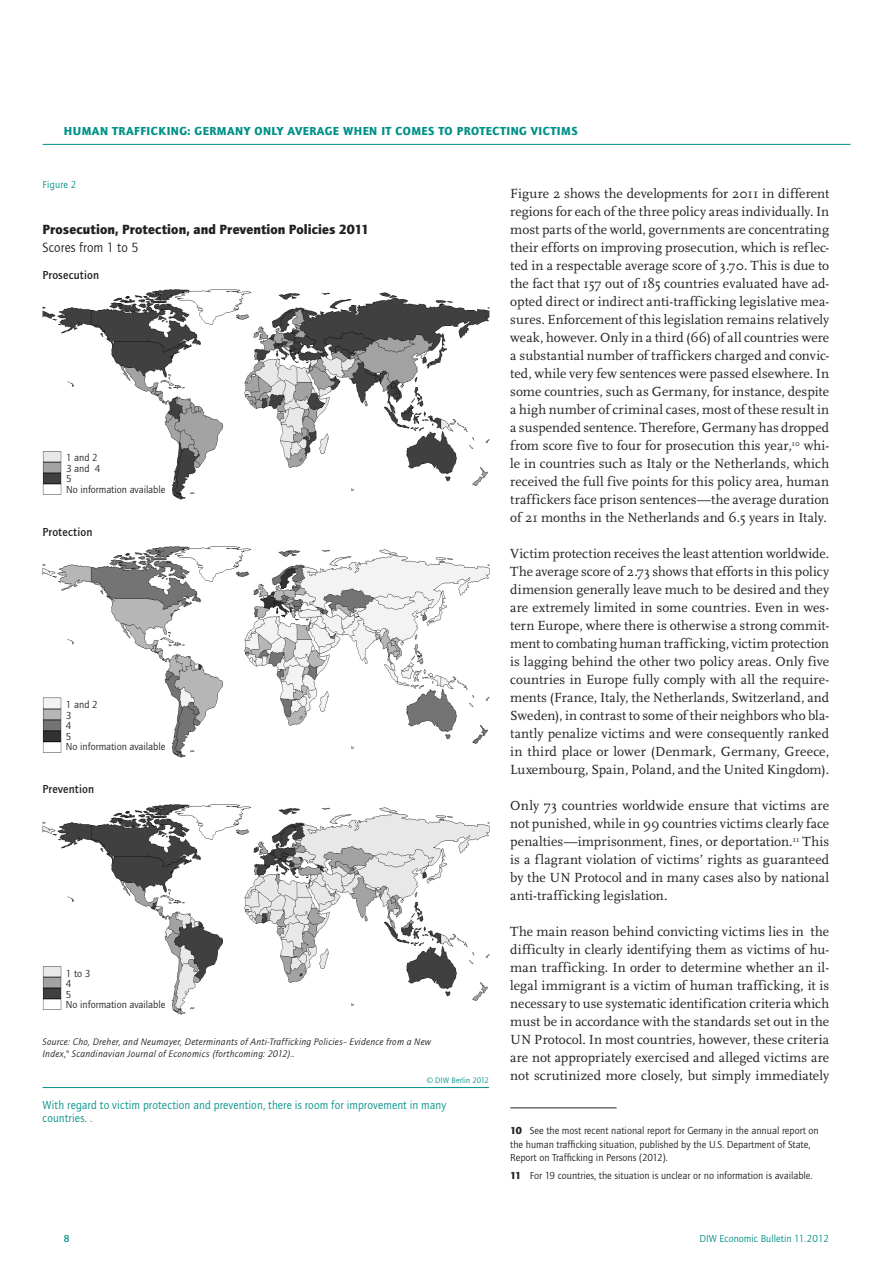
<style>
.page{position:relative;width:893px;height:1263px;background:#fff}
.page>*{position:absolute;margin:0;border:0;box-sizing:border-box;transform-origin:0 0}
._02_Fließtext_9_2pt{font:13.8px/18px "Scala Pro";letter-spacing:.005em;color:#231f20;text-align:justify}
._01_Infografikenüber{font:900 13.8px "Quay Sans ITC Std";letter-spacing:.005em;color:#231f20}
._01_Infografikenzwis{font:13.8px "Quay Sans ITC Std";letter-spacing:.015em;color:#231f20}
._03_BU_Infografik_8p{font:12px/13.5px "Quay Sans ITC Std";letter-spacing:.01em;color:#009188}
.t1{font:900 12px "Quay Sans ITC Std";letter-spacing:.04em;color:#009188}
._01_Infografikenzwis-2{font:500 12px "Quay Sans ITC Std";letter-spacing:.02em;color:#231f20}
._10_Fußnoten_7pt{font:10.5px/10.5px "Quay Sans ITC Std";color:#231f20}
._02_Ordnungsüberschr{font:10.5px "Quay Sans ITC Std";color:#009188}
.t2{font:500 10.5px "Quay Sans ITC Std";color:#009188}
._04_Zusatz_Quelle_zw{font:italic 9.75px/12px "Quay Sans ITC Std";letter-spacing:.025em;color:#231f20}
._06_DIW_Berlin{font:8.25px "Quay Sans ITC Std";letter-spacing:.01em;color:#009188}
.s1{font-weight:900}
</style>
<div class="page">
<hr style="left:43px;top:144px;width:807px;height:1px;background:#009188">
<hr style="left:510px;top:1107px;width:107px;height:1px;background:#231f20">
<hr style="left:43px;top:1087px;width:446px;height:1px;background:#009188">
<img style="left:43px;top:289px;width:446px;height:211px">
<img style="left:43px;top:547px;width:446px;height:211px">
<img style="left:43px;top:804px;width:446px;height:211px">
<p class="t1" style="left:64px;top:123px;width:139px">HUMAN TRAFFICKING: GER</p>
<p class="t1" style="left:217px;top:123px;width:80px">MANY ONLY AVER</p>
<p class="t1" style="left:317px;top:123px;width:46px">AGE WHEN</p>
<p class="t1" style="left:381px;top:123px;width:91px">IT COMES TO PROTE</p>
<p class="t1" style="left:492px;top:123px;width:87px">CTING VICTI MS</p>
<p class="_02_Ordnungsüberschr" style="left:43px;top:178px;width:35px">Figure 2</p>
<p class="_01_Infografikenüber" style="left:43px;top:221px;width:328px">PROSECUTION, PROTECTION, AND PREVENTION POLICIES 2011</p>
<p class="_01_Infografikenzwis" style="left:43px;top:239px;width:98px">Scores from 1 to 5</p>
<p class="_01_Infografikenzwis-2" style="left:43px;top:268px;width:58px">Prosecution</p>
<p class="_10_Fußnoten_7pt" style="left:66px;top:453px;width:101px">1 and 2<br>3 and 4<br>5<br>No information available</p>
<p class="_01_Infografikenzwis-2" style="left:43px;top:525px;width:51px">Protection</p>
<p class="_10_Fußnoten_7pt" style="left:66px;top:700px;width:101px">1 and 2<br>3<br>4<br>5<br>No information available</p>
<p class="_01_Infografikenzwis-2" style="left:43px;top:782px;width:53px">Prevention</p>
<p class="_10_Fußnoten_7pt" style="left:66px;top:968px;width:101px">1 to 3<br>4<br>5<br>No information available</p>
<p class="_04_Zusatz_Quelle_zw" style="left:43px;top:1035px;width:390px">Source: Cho, Dreher, and Neumayer, Determinants of Anti-Trafficking Policies– Evidence from a New<br>Index," Scandinavian Journal of Economics (forthcoming: 2012)..</p>
<p class="_06_DIW_Berlin" style="left:427px;top:1075px;width:64px">© DIW Berlin 2012</p>
<p class="_03_BU_Infografik_8p" style="left:43px;top:1098px;width:405px">With regard to victim protection and prevention, there is room for improvement in many countries. .</p>
<p class="_02_Fließtext_9_2pt" style="left:510px;top:184px;width:320px">Figure 2 shows the developments for 2011 in different regions for each of the three policy areas individually. In most parts of the world, governments are concentrating their efforts on improving prosecution, which is reflec&shy;ted in a respectable average score of 3.70. This is due to the fact that 157 out of 185 countries evaluated have ad&shy;opted direct or indirect anti-trafficking legislative mea&shy;sures. Enforcement of this legislation remains relatively weak, however. Only in a third (66) of all countries were a substantial number of traffickers charged and convic&shy;ted, while very few sentences were passed elsewhere. In some countries, such as Germany, for instance, despite a high number of criminal cases, most of these result in a suspended sentence. Therefore, Germany has dropped from score five to four for prosecution this year,<sup>10</sup> whi&shy;le in countries such as Italy or the Netherlands, which received the full five points for this policy area, human traffickers face prison sentences—the average duration of 21 months in the Netherlands and 6.5 years in Italy.</p>
<p class="_02_Fließtext_9_2pt" style="left:510px;top:544px;width:320px">Victim protection receives the least attention worldwide.<br>The average score of 2.73 shows that efforts in this policy dimension generally leave much to be desired and they are extremely limited in some countries. Even in wes&shy;tern Europe, where there is otherwise a strong commit&shy;ment to combating human trafficking, victim protection is lagging behind the other two policy areas. Only five countries in Europe fully comply with all the require&shy;ments (France, Italy, the Netherlands, Switzerland, and Sweden), in contrast to some of their neighbors who bla&shy;tantly penalize victims and were consequently ranked in third place or lower (Denmark, Germany, Greece, Luxembourg, Spain, Poland, and the United Kingdom).</p>
<p class="_02_Fließtext_9_2pt" style="left:510px;top:796px;width:320px">Only 73 countries worldwide ensure that victims are not punished, while in 99 countries victims clearly face penalties—imprisonment, fines, or deportation.<sup>11</sup> This is a flagrant violation of victims’ rights as guaranteed by the UN Protocol and in many cases also by national anti-trafficking legislation.</p>
<p class="_02_Fließtext_9_2pt" style="left:510px;top:922px;width:320px">The main reason behind convicting victims lies in the difficulty in clearly identifying them as victims of hu&shy;man trafficking. In order to determine whether an il&shy;legal immigrant is a victim of human trafficking, it is necessary to use systematic identification criteria which must be in accordance with the standards set out in the UN Protocol. In most countries, however, these criteria are not appropriately exercised and alleged victims are not scrutinized more closely, but simply immediately</p>
<p class="_10_Fußnoten_7pt" style="left:510px;top:1124px;width:310px;line-height:13.5px"><span class="s1">10</span> See the most recent national report for Germany in the annual report on the human trafficking situation, published by the U.S. Department of State,<br>Report on Trafficking in Persons (2012).</p>
<p class="_10_Fußnoten_7pt" style="left:510px;top:1170px;width:304px"><span class="s1">11</span> For 19 countries, the situation is unclear or no information is available.</p>
<p class="t2" style="left:64px;top:1232px;width:7px">8</p>
<p class="_02_Ordnungsüberschr" style="left:699px;top:1232px;width:131px">DIW Economic Bulletin 11.2012</p>
</div>
